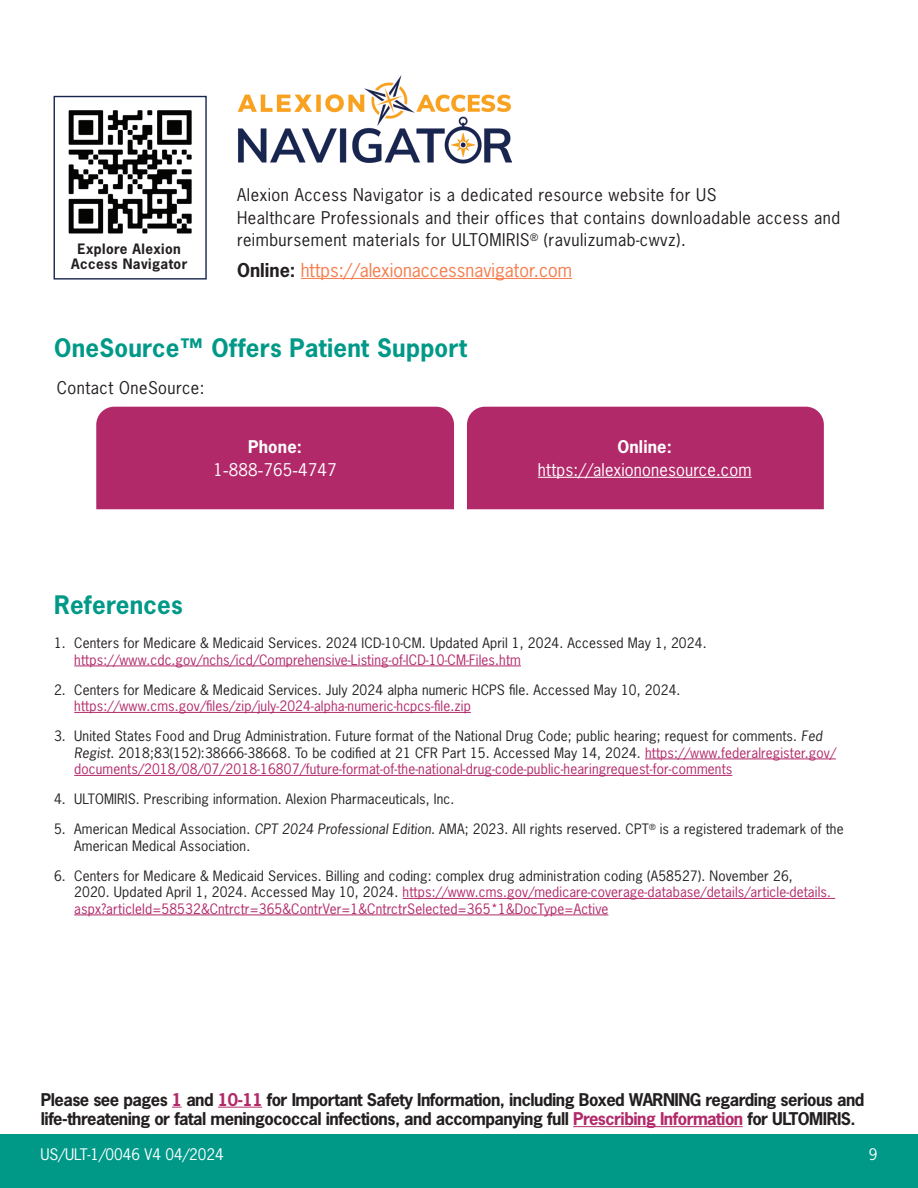
<style>
.page{position:relative;width:918px;height:1188px;background:#fff}
.page>*{position:absolute;margin:0;border:0;box-sizing:border-box;transform-origin:0 0}
.t1{font:700 24px "News Gothic Std";letter-spacing:.01em;color:#098}
.t2{font:18px "News Gothic Std";color:#f47d4d}
.t3{font:16.5px/22.5px "News Gothic Std";letter-spacing:.03em;color:#231f20}
.t4{font:700 16.5px/19.5px "News Gothic Std";letter-spacing:-.03em;color:#231f20}
.t5{font:16.5px/22.5px "News Gothic Std";letter-spacing:.01em;color:#fff;text-align:center}
.t6{font:700 16.5px "News Gothic Std";letter-spacing:.01em;color:#fff}
.t7{font:15px "News Gothic Std";color:#fff}
.t8{font:13.5px/16.5px "News Gothic Std";letter-spacing:.01em;color:#231f20}
.t9{font:13.5px/16.5px "News Gothic Std";letter-spacing:.01em;color:#b2296a}
.t10{font:700 13.5px/15px "News Gothic Std";letter-spacing:.03em;color:#231f20;text-align:center}
.s1{font-weight:700;color:#231f20}
.s2{font-weight:700}
.s3{font-family:"Arial"}
.s4{font-style:italic}
.s5{color:#b2296a}
.s6{color:#231f20}
</style>
<div class="page">
<div style="left:0;top:1134px;width:918px;height:54px;background:#098"></div>
<hr style="left:218px;top:1107px;width:44px;height:1px;background:#b2296a">
<hr style="left:573px;top:1126px;width:170px;height:1px;background:#b2296a">
<hr style="left:74px;top:666px;width:447px;height:1px;background:#b2296a">
<hr style="left:74px;top:712px;width:397px;height:1px;background:#b2296a">
<hr style="left:645px;top:759px;width:191px;height:1px;background:#b2296a">
<hr style="left:74px;top:775px;width:658px;height:1px;background:#b2296a">
<hr style="left:403px;top:898px;width:432px;height:1px;background:#b2296a">
<hr style="left:74px;top:915px;width:534px;height:1px;background:#b2296a">
<hr style="left:301px;top:278px;width:271px;height:1px;background:#f47d4d">
<div style="left:96px;top:407px;width:358px;height:102px;background:#b2296a"></div>
<div style="left:467px;top:407px;width:357px;height:102px;background:#b2296a"></div>
<hr style="left:538px;top:477px;width:214px;height:1px;background:#fff">
<img style="left:68px;top:110px;width:124px;height:124px">
<img style="left:237px;top:75px;width:275px;height:89px">
<div style="left:54px;top:96px;width:153px;height:184px;border:1px solid #18254f"></div>
<p class="t10" style="left:71px;top:241px;width:118px">Explore Alexion<br>Access Navigator</p>
<p class="t3" style="left:237px;top:183px;width:605px">Alexion Access Navigator is a dedicated resource website for US<br>Healthcare Professionals and their offices that contains downloadable access and reimbursement materials for ULTOMIRIS<sup>®</sup> (ravulizumab-cwvz).</p>
<h2 class="t2" style="left:237px;top:258px;width:336px"><span class="s1">Online:</span> https://alexionaccessnavigator.com</h2>
<h1 class="t1" style="left:54px;top:332px;width:414px">OneSource™ Offers Patient Support</h1>
<p class="t3" style="left:57px;top:376px;width:149px">Contact OneSource:</p>
<p class="t5" style="left:214px;top:436px;width:125px"><span class="s2">Phone:<br></span>1<span class="s3">-</span>888<span class="s3">-</span>765<span class="s3">-</span>4747</p>
<h1 class="t1" style="left:54px;top:589px;width:130px">References</h1>
<p class="t6" style="left:617px;top:436px;width:56px">Online:</p>
<p class="t5" style="left:538px;top:458px;width:215px">https://alexiononesource.com</p>
<p class="t8" style="left:54px;top:635px;width:654px">1. Centers for Medicare &amp; Medicaid Services. 2024 ICD-10-CM. Updated April 1, 2024. Accessed May 1, 2024.</p>
<p class="t9" style="left:74px;top:651px;width:448px">https://www.cdc.gov/nchs/icd/Comprehensive-Listing-of-ICD-10-CM-Files.htm</p>
<p class="t8" style="left:54px;top:681px;width:628px">2. Centers for Medicare &amp; Medicaid Services. July 2024 alpha numeric HCPS file. Accessed May 10, 2024.</p>
<p class="t9" style="left:74px;top:698px;width:398px">https://www.cms.gov/files/zip/july-2024-alpha-numeric-hcpcs-file.zip</p>
<p class="t8" style="left:74px;top:728px;width:763px;text-indent:-20px">3. United States Food and Drug Administration. Future format of the National Drug Code; public hearing; request for comments. <span class="s4">Fed<br>Regist</span>. 2018;83(152):38666-38668. To be codified at 21 CFR Part 15. Accessed May 14, 2024. <span class="s5">https://www.federalregister.gov/ documents/2018/08/07/2018-16807/future-format-of-the-national-drug-code-public-hearingrequest-for-comments</span></p>
<p class="t8" style="left:54px;top:791px;width:402px">4. ULTOMIRIS. Prescribing information. Alexion Pharmaceuticals, Inc.</p>
<p class="t8" style="left:74px;top:821px;width:771px;text-indent:-20px">5. American Medical Association. <span class="s4">CPT 2024 Professional Edition.</span> AMA; 2023. All rights reserved. CPT<sup>®</sup> is a registered trademark of the<br>American Medical Association.</p>
<p class="t9" style="left:74px;top:867px;width:758px;text-indent:-20px"><span class="s6">6. Centers for Medicare &amp; Medicaid Services. Billing and coding: complex drug administration coding (A58527). November 26,<br>2020. Updated April 1, 2024. Accessed May 10, 2024.</span> https://www.cms.gov/medicare-coverage-database/details/article-details. aspx?articleId=58532&amp;Cntrctr=365&amp;ContrVer=1&amp;CntrctrSelected=365*1&amp;DocType=Active</p>
<p class="t4" style="left:41px;top:1089px;width:825px">Please see pages <span class="s5">1</span> and <span class="s5">10-11</span> for Important Safety Information, including Boxed WARNING regarding serious and life-threatening or fatal meningococcal infections, and accompanying full <span class="s5">Prescribing Information</span> for ULTOMIRIS.</p>
<p class="t7" style="left:40px;top:1144px;width:185px">US/ULT-1/0046 V4 04/2024</p>
<p class="t7" style="left:869px;top:1144px;width:10px">9</p>
</div>
